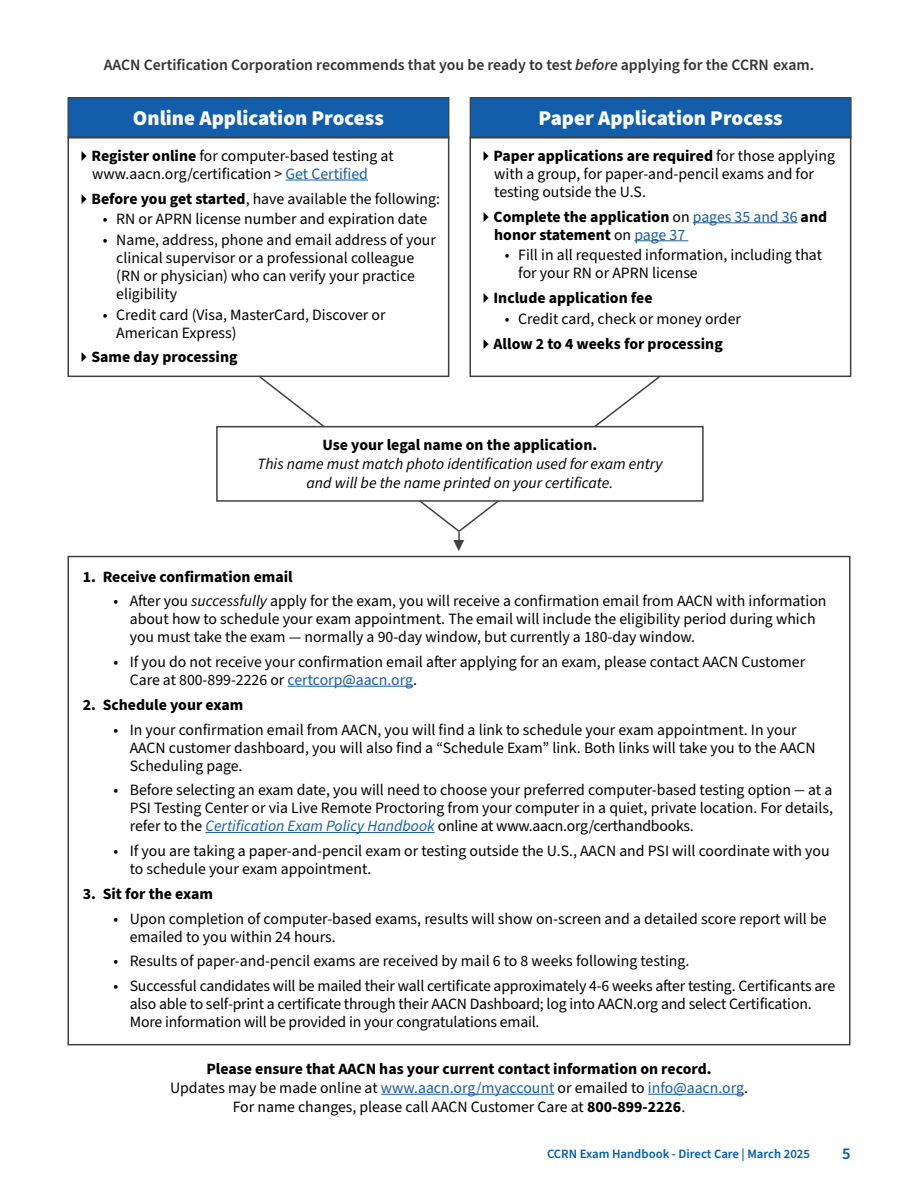
<style>
.page{position:relative;width:918px;height:1188px;background:#fff}
.page>*{position:absolute;margin:0;border:0;box-sizing:border-box;transform-origin:0 0}
.t1{font:22.5px "Source Sans Pro";color:#404040}
.t2{font:900 21px "Source Sans Pro";color:#fff}
.t3{font:600 16.5px "Source Sans Pro";color:#005daa}
.t4{font:15.75px/18px "Source Sans Pro";color:#000}
.t5{font:700 15.75px/18px "Source Sans Pro";color:#000}
.t6{font:italic 15.75px/18.9px "Source Sans Pro";color:#000;text-align:center}
.t7{font:600 15.75px "Source Sans Pro";color:#333}
.t8{font:600 12.75px "Source Sans Pro";color:#005daa}
.s1{font-style:italic}
.s2{font-weight:700}
.s3{color:#175d9e}
.s4{font-weight:400}
.s5{font-weight:400;color:#175d9e}
.s6{font-style:italic;color:#175d9e}
</style>
<div class="page">
<hr style="left:288px;top:686px;width:125px;height:1px;background:#175d9e">
<hr style="left:205px;top:832px;width:230px;height:1px;background:#175d9e">
<hr style="left:381px;top:1094px;width:173px;height:1px;background:#175d9e">
<hr style="left:648px;top:1094px;width:96px;height:1px;background:#175d9e">
<div style="left:216px;top:426px;width:488px;height:76px;border:2px solid #404040"></div>
<svg style="left:257px;top:374px;width:405px;height:175px"></svg>
<div style="left:68px;top:98px;width:381px;height:40px;background:#125eab"></div>
<div style="left:68px;top:97px;width:381px;height:42px;border:1px solid #404040"></div>
<div style="left:470px;top:98px;width:381px;height:40px;background:#125eab"></div>
<div style="left:470px;top:97px;width:382px;height:42px;border:1px solid #404040"></div>
<hr style="left:286px;top:180px;width:82px;height:1px;background:#175d9e">
<div style="left:68px;top:136px;width:381px;height:241px;border:2px solid #404040"></div>
<hr style="left:693px;top:222px;width:105px;height:1px;background:#175d9e">
<hr style="left:634px;top:240px;width:54px;height:1px;background:#175d9e">
<div style="left:470px;top:136px;width:381px;height:241px;border:2px solid #404040"></div>
<p class="t7" style="left:104px;top:54px;width:712px">AACN Certification Corporation recommends that you be ready to test <span class="s1">before</span> applying for the CCRN exam.</p>
<p class="t2" style="left:133px;top:103px;width:253px">Online Application Process</p>
<p class="t2" style="left:539px;top:103px;width:246px">Paper Application Process</p>
<p class="t4" style="left:76px;top:147px;width:319px;text-align:center">✔<span class="s2">Register online</span> for computer-based testing at www.aacn.org/certification &gt; <span class="s3">Get Certified</span></p>
<p class="t4" style="left:76px;top:190px;width:366px">✔<span class="s2">Before you get started</span>, have available the following:</p>
<p class="t4" style="left:103px;top:211px;width:326px">• RN or APRN license number and expiration date</p>
<p class="t4" style="left:116px;top:231px;width:321px;text-indent:-14px">• Name, address, phone and email address of your clinical supervisor or a professional colleague (RN or physician) who can verify your practice eligibility</p>
<p class="t4" style="left:116px;top:306px;width:271px;text-indent:-14px">• Credit card (Visa, MasterCard, Discover or<br>American Express)</p>
<p class="t5" style="left:76px;top:349px;width:163px">✔Same day processing</p>
<p class="t4" style="left:494px;top:147px;width:342px;text-indent:-17px">✔<span class="s2">Paper applications are required</span> for those applying with a group, for paper-and-pencil exams and for testing outside the U.S.</p>
<p class="t5" style="left:494px;top:208px;width:334px;text-indent:-17px">✔Complete the application <span class="s4">on</span> <span class="s5">pages 35 and 36</span> and honor statement <span class="s4">on</span> <span class="s5">page 37</span></p>
<p class="t4" style="left:518px;top:247px;width:305px;text-indent:-14px">• Fill in all requested information, including that for your RN or APRN license</p>
<p class="t5" style="left:478px;top:289px;width:176px">✔Include application fee</p>
<p class="t4" style="left:505px;top:310px;width:238px">• Credit card, check or money order</p>
<p class="t5" style="left:478px;top:335px;width:247px">✔Allow 2 to 4 weeks for processing</p>
<p class="t5" style="left:323px;top:436px;width:276px">Use your legal name on the application.</p>
<p class="t6" style="left:257px;top:455px;width:407px">This name must match photo identification used for exam entry and will be the name printed on your certificate.</p>
<p class="t1" style="left:452px;top:531px;width:15px">▼</p>
<p class="t5" style="left:83px;top:568px;width:212px">1. Receive confirmation email</p>
<p class="t4" style="left:130px;top:593px;width:698px;text-indent:-16px">• After you <span class="s1">successfully</span> apply for the exam, you will receive a confirmation email from AACN with information about how to schedule your exam appointment. The email will include the eligibility period during which you must take the exam — normally a 90-day window, but currently a 180-day window.</p>
<p class="t4" style="left:130px;top:653px;width:677px;text-indent:-16px">• If you do not receive your confirmation email after applying for an exam, please contact AACN Customer<br>Care at 800-899-2226 or <span class="s3">certcorp@aacn.org</span>.</p>
<p class="t5" style="left:83px;top:696px;width:162px">2. Schedule your exam</p>
<p class="t4" style="left:130px;top:721px;width:688px;text-indent:-16px">• In your confirmation email from AACN, you will find a link to schedule your exam appointment. In your<br>AACN customer dashboard, you will also find a “Schedule Exam” link. Both links will take you to the AACN<br>Scheduling page.</p>
<p class="t4" style="left:130px;top:782px;width:705px;text-align:justify;text-indent:-16px">• Before selecting an exam date, you will need to choose your preferred computer-based testing option — at a PSI Testing Center or via Live Remote Proctoring from your computer in a quiet, private location. For details, refer to the <span class="s6">Certification Exam Policy Handbook</span> online at www.aacn.org/certhandbooks.</p>
<p class="t4" style="left:130px;top:842px;width:701px;text-indent:-16px">• If you are taking a paper-and-pencil exam or testing outside the U.S., AACN and PSI will coordinate with you to schedule your exam appointment.</p>
<p class="t5" style="left:83px;top:885px;width:132px">3. Sit for the exam</p>
<p class="t4" style="left:130px;top:910px;width:698px;text-indent:-16px">• Upon completion of computer-based exams, results will show on-screen and a detailed score report will be emailed to you within 24 hours.</p>
<p class="t4" style="left:114px;top:953px;width:577px">• Results of paper-and-pencil exams are received by mail 6 to 8 weeks following testing.</p>
<p class="t4" style="left:130px;top:977px;width:707px;text-indent:-16px">• Successful candidates will be mailed their wall certificate approximately 4-6 weeks after testing. Certificants are also able to self-print a certificate through their AACN Dashboard; log into AACN.org and select Certification.<br>More information will be provided in your congratulations email.</p>
<p class="t5" style="left:206px;top:1061px;width:507px">Please ensure that AACN has your current contact information on record.</p>
<p class="t4" style="left:170px;top:1079px;width:579px">Updates may be made online at <span class="s3">www.aacn.org/myaccount</span> or emailed to <span class="s3">info@aacn.org</span>.</p>
<p class="t4" style="left:233px;top:1098px;width:454px">For name changes, please call AACN Customer Care at <span class="s2">800-899-2226</span>.</p>
<p class="t8" style="left:547px;top:1145px;width:264px">CCRN Exam Handbook - Direct Care | March 2025</p>
<p class="t3" style="left:842px;top:1143px;width:10px">5</p>
</div>
